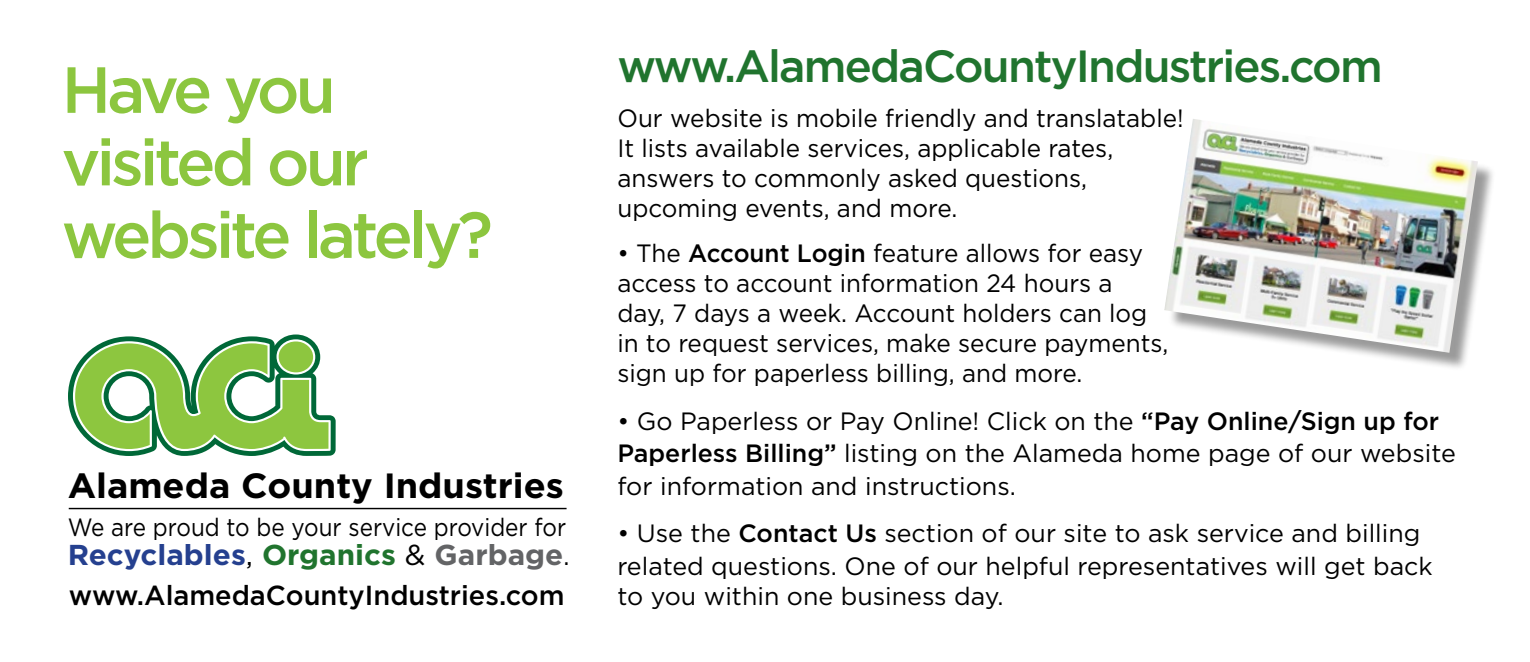
<style>
.page{position:relative;width:1530px;height:662px;background:#fff}
.page>*{position:absolute;margin:0;border:0;box-sizing:border-box;transform-origin:0 0}
.t1{font:500 65px/72.5px "Gotham";letter-spacing:-.06em;color:#8cc63f}
.t2{font:500 45px "Gotham";letter-spacing:-.04em;color:#20742e}
.t3{font:700 35px "Gotham";color:#000}
.t4{font:700 28.75px "Gotham";color:#25408f}
.t5{font:500 27.5px "Gotham";color:#000}
.t6{font:25px/30px "Gotham";color:#000}
.t7{font:25px "Gotham";color:#000;scale:.9 1}
.s1{font-weight:400;color:#000}
.s2{color:#20742e}
.s3{color:#636466}
.s4{font-weight:400;font-size:26px;color:#000}
.s5{font-weight:500}
</style>
<div class="page">
<div style="left:1168px;top:122px;width:329px;height:249px;background:#000;opacity:.4"></div>
<img style="left:1164px;top:119px;width:314px;height:234px">
<svg style="left:68px;top:334px;width:268px;height:122px"></svg>
<hr style="left:69px;top:507px;width:498px;height:2px;background:#000">
<h1 class="t1" style="left:62px;top:53px;width:433px">Have you visited our website lately?</h1>
<h3 class="t3" style="left:68px;top:462px;width:498px">Alameda County Industries</h3>
<p class="t7" style="left:68px;top:510px;width:555px">We are proud to be your service provider for</p>
<p class="t4" style="left:68px;top:535px;width:503px">Recyclables<span class="s1">,</span> <span class="s2">Organics</span> <span class="s1">&amp;</span> <span class="s3">Garbage</span><span class="s4">.</span></p>
<p class="t5" style="left:69px;top:577px;width:497px">www.AlamedaCountyIndustries.com</p>
<h2 class="t2" style="left:617px;top:37px;width:767px">www.AlamedaCountyIndustries.com</h2>
<p class="t6" style="left:617px;top:103px;width:568px">Our website is mobile friendly and translatable!<br>It lists available services, applicable rates, answers to commonly asked questions, upcoming events, and more.</p>
<p class="t6" style="left:617px;top:238px;width:553px">• The <span class="s5">Account Login</span> feature allows for easy access to account information 24 hours a<br>day, 7 days a week. Account holders can log in to request services, make secure payments, sign up for paperless billing, and more.</p>
<p class="t6" style="left:617px;top:404px;width:840px;line-height:32.5px">• Go Paperless or Pay Online! Click on the <span class="s5">“Pay Online/Sign up for<br>Paperless Billing”</span> listing on the Alameda home page of our website for information and instructions.</p>
<p class="t6" style="left:617px;top:516px;width:817px;line-height:32.5px">• Use the <span class="s5">Contact Us</span> section of our site to ask service and billing related questions. One of our helpful representatives will get back</p>
<p class="t6" style="left:617px;top:580px;width:388px">to you within one business day.</p>
</div>
